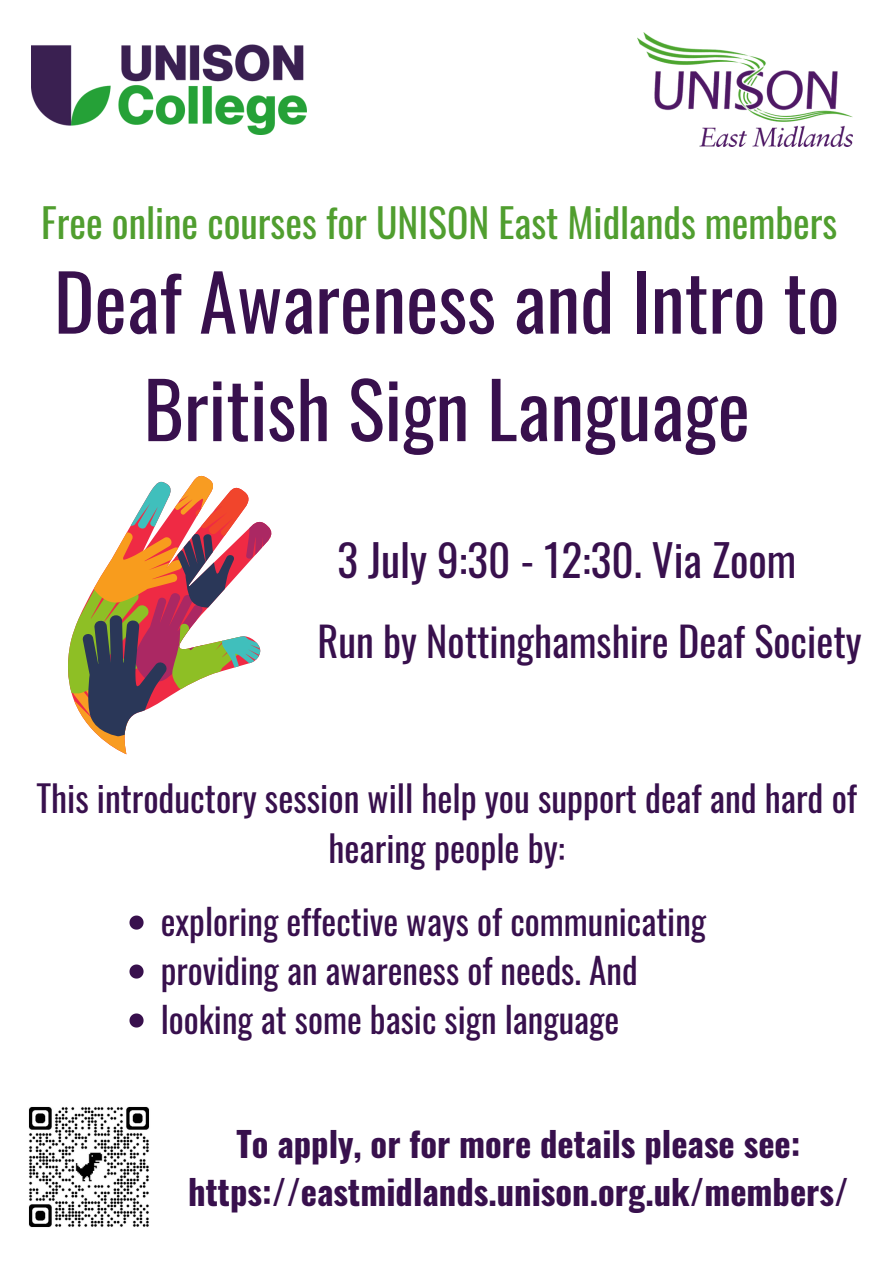
<style>
.page{position:relative;width:893px;height:1263px;background:#fff}
.page>*{position:absolute;margin:0;border:0;box-sizing:border-box;transform-origin:0 0}
.t1{font:76.95px/107.5px "Oswald";color:#38104d;text-align:center}
.t2{font:43.35px "Oswald";color:#38104d}
.t3{font:40.35px "Oswald";color:#38104d}
.t4{font:39.6px "Oswald";color:#509e2f}
.t5{font:35.85px/50.1px "Oswald";color:#38104d;text-align:center}
.t6{font:35.25px "Oswald";color:#38104d}
.t7{font:700 34.5px "Oswald";color:#38104d}
</style>
<div class="page">
<img style="left:637px;top:32px;width:215px;height:114px">
<img style="left:28px;top:1106px;width:122px;height:122px">
<img style="left:32px;top:44px;width:275px;height:90px">
<svg style="left:68px;top:475px;width:204px;height:279px"></svg>
<svg style="left:129px;top:915px;width:15px;height:14px"></svg>
<svg style="left:129px;top:964px;width:15px;height:14px"></svg>
<svg style="left:129px;top:1013px;width:15px;height:14px"></svg>
<p class="t4" style="left:41px;top:192px;width:797px">Free online courses for UNISON East Midlands members</p>
<p class="t1" style="left:54px;top:245px;width:787px">Deaf Awareness and Intro to<br>British Sign Language</p>
<p class="t2" style="left:337px;top:526px;width:460px">3 July 9:30 - 12:30. Via Zoom</p>
<p class="t3" style="left:317px;top:610px;width:545px">Run by Nottinghamshire Deaf Society</p>
<p class="t5" style="left:36px;top:771px;width:822px">This introductory session will help you support deaf and hard of hearing people by:</p>
<p class="t6" style="left:161px;top:894px;width:547px">exploring effective ways of communicating</p>
<p class="t6" style="left:161px;top:943px;width:478px">providing an awareness of needs. And</p>
<p class="t6" style="left:161px;top:992px;width:460px">looking at some basic sign language</p>
<p class="t7" style="left:236px;top:1117px;width:565px">To apply, or for more details please see:</p>
<p class="t7" style="left:188px;top:1165px;width:662px">https://eastmidlands.unison.org.uk/members/</p>
</div>
